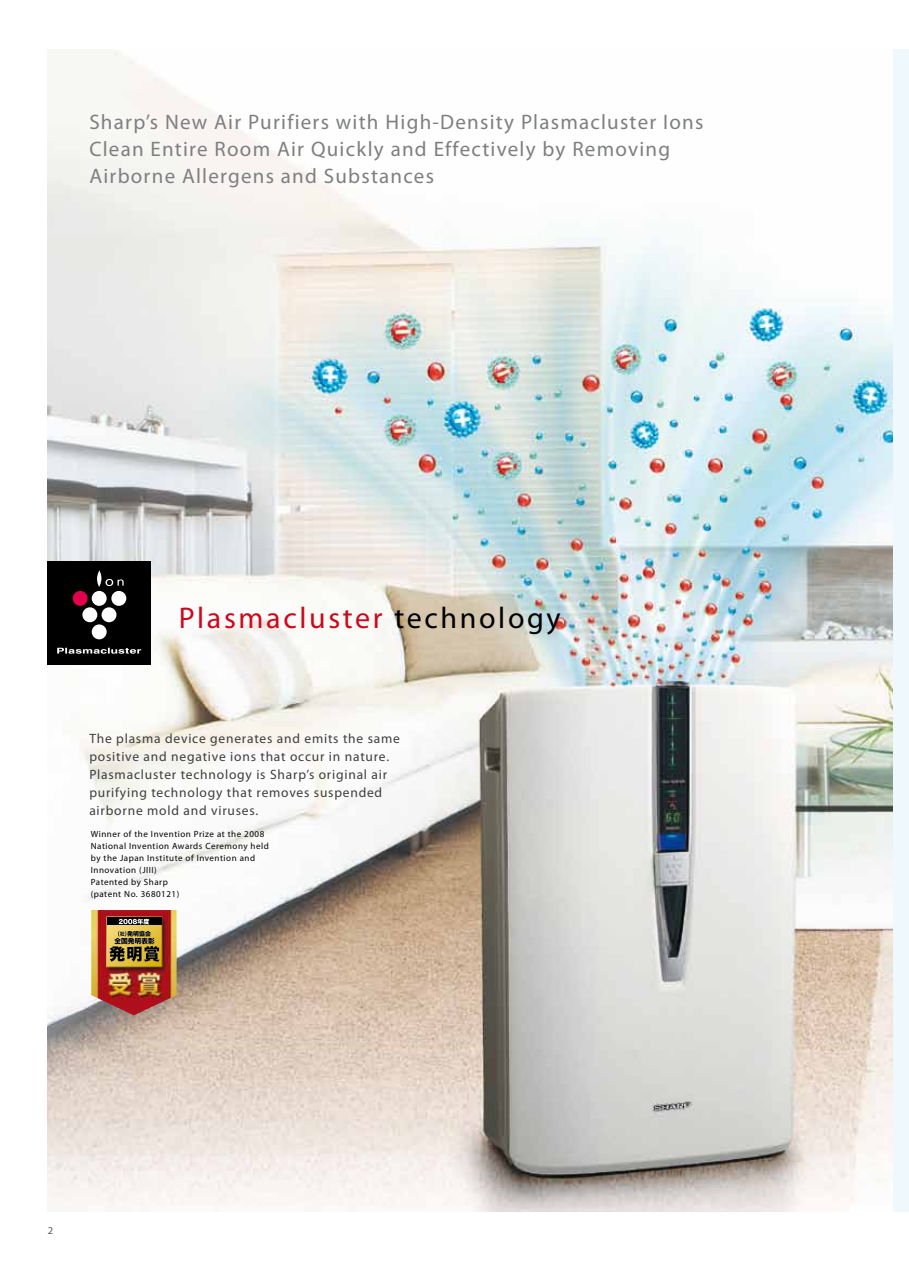
<style>
.page{position:relative;width:909px;height:1263px;background:#fff}
.page>*{position:absolute;margin:0;border:0;box-sizing:border-box;transform-origin:0 0}
.t1{font:30px "Myriad Pro";letter-spacing:.09em;color:#cd071e}
.t2{font:21px/27px "Myriad Pro";letter-spacing:.06em;color:#7e7f81}
.t3{font:13.5px/18px "Myriad Pro";letter-spacing:.06em;color:#3e3d40}
.t4{font:10.5px "Myriad Pro";color:#58585a}
.t5{font:9px/12px "Myriad Pro";letter-spacing:.06em;color:#000}
.s1{color:#000}
</style>
<div class="page">
<img style="left:47px;top:50px;width:846px;height:1161px">
<img style="left:91px;top:910px;width:85px;height:105px">
<svg style="left:106px;top:916px;width:57px;height:52px;background:#8c7737"></svg>
<div style="left:47px;top:561px;width:104px;height:104px;background:#000"></div>
<div style="left:73px;top:591px;width:15px;height:15px;background:#e3004f;border-radius:50%"></div>
<div style="left:92px;top:624px;width:15px;height:15px;background:#fff;border-radius:50%"></div>
<div style="left:92px;top:591px;width:15px;height:15px;background:#fff;border-radius:50%"></div>
<div style="left:111px;top:591px;width:15px;height:15px;background:#fff;border-radius:50%"></div>
<div style="left:82px;top:607px;width:15px;height:15px;background:#fff;border-radius:50%"></div>
<div style="left:101px;top:607px;width:15px;height:15px;background:#fff;border-radius:50%"></div>
<svg style="left:97px;top:570px;width:4px;height:17px"></svg>
<svg style="left:105px;top:579px;width:19px;height:7px"></svg>
<svg style="left:57px;top:648px;width:84px;height:6px"></svg>
<div style="left:893px;top:50px;width:15px;height:1161px;background:#eff8fd"></div>
<h2 class="t2" style="left:89px;top:108px;width:615px">sharp’s new air purifiers with High-density plasmacluster ions clean entire room air Quickly and effectively by removing airborne allergens and substances</h2>
<h1 class="t1" style="left:179px;top:599px;width:383px">plasmacluster <span class="s1">technology</span></h1>
<p class="t3" style="left:89px;top:729px;width:312px">the plasma device generates and emits the same positive and negative ions that occur in nature. plasmacluster technology is sharp’s original air purifying technology that removes suspended airborne mold and viruses.</p>
<p class="t5" style="left:91px;top:828px;width:180px">Winner of the invention prize at the 2008 national invention awards ceremony held by the Japan institute of invention and innovation (Jiii)<br>patented by sharp<br>(patent no. 3680121)</p>
<p class="t4" style="left:48px;top:1224px;width:7px">2</p>
</div>
